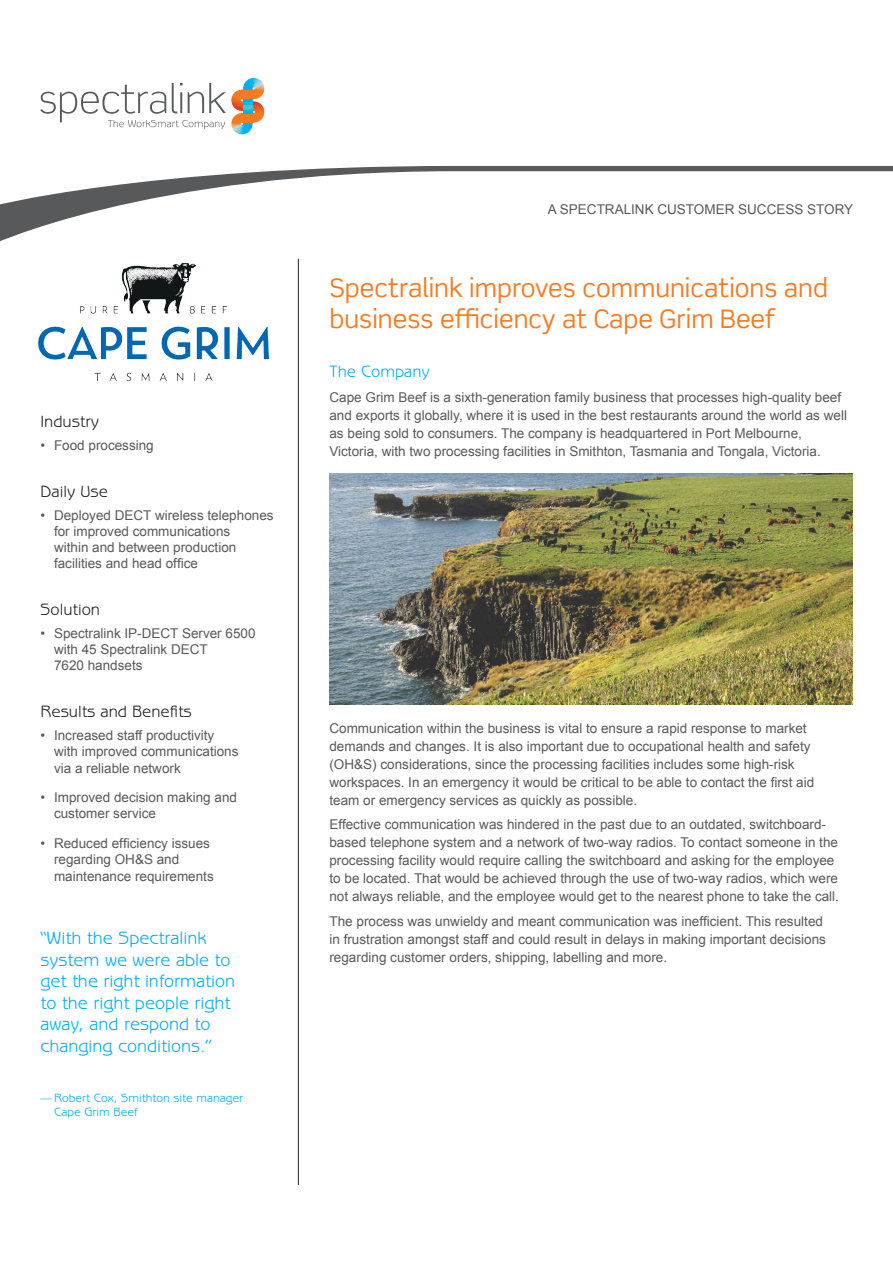
<style>
.page{position:relative;width:893px;height:1263px;background:#fff}
.page>*{position:absolute;margin:0;border:0;box-sizing:border-box;transform-origin:0 0}
.t1{font:25.5px/30.6px "Scene Std";color:#f47b20}
.t2{font:18px/21.6px "Benguiat Gothic Std";color:#00aeef}
.t3{font:16.5px "Benguiat Gothic Std";color:#231f20}
.t4{font:16.5px "Benguiat Gothic Std";color:#00aeef}
.t5{font:13.5px/18px "Arial";color:#58595b}
.t6{font:12px/14.4px "Benguiat Gothic Std";color:#00aeef}
</style>
<div class="page">
<svg style="left:40px;top:78px;width:225px;height:57px"></svg>
<svg style="left:0;top:166px;width:893px;height:76px"></svg>
<hr style="left:298px;top:259px;width:1px;height:926px;background:#231f20">
<img style="left:38px;top:263px;width:232px;height:119px">
<img style="left:329px;top:473px;width:523px;height:232px">
<p class="t3" style="left:40px;top:412px;width:60px">Industry</p>
<p class="t5" style="left:40px;top:436px;width:115px">• Food processing</p>
<p class="t3" style="left:40px;top:481px;width:69px">Daily Use</p>
<p class="t5" style="left:54px;top:507px;width:221px;line-height:16.2px;text-indent:-14px">• Deployed DECT wireless telephones for improved communications<br>within and between production facilities and head office</p>
<p class="t3" style="left:40px;top:600px;width:61px">Solution</p>
<p class="t5" style="left:54px;top:625px;width:203px;line-height:16.2px;text-indent:-14px">• Spectralink IP-DECT Server 6500 with 45 Spectralink DECT<br>7620 handsets</p>
<p class="t3" style="left:40px;top:702px;width:153px">Results and Benefits</p>
<p class="t5" style="left:54px;top:727px;width:186px;line-height:16.2px;text-indent:-14px">• Increased staff productivity with improved communications via a reliable network</p>
<p class="t5" style="left:54px;top:789px;width:185px;line-height:16.2px;text-indent:-14px">• Improved decision making and customer service</p>
<p class="t5" style="left:54px;top:835px;width:161px;line-height:16.2px;text-indent:-14px">• Reduced efficiency issues regarding OH&amp;S and maintenance requirements</p>
<h2 class="t2" style="left:40px;top:927px;width:196px">“With the Spectralink system we were able to get the right information to the right people right away, and respond to changing conditions.”</h2>
<p class="t6" style="left:54px;top:1090px;width:190px;text-indent:-14px">—Robert Cox, Smithton site manager<br>Cape Grim Beef</p>
<p class="t5" style="left:548px;top:200px;width:307px">A SPECTRALINK CUSTOMER SUCCESS STORY</p>
<h1 class="t1" style="left:329px;top:272px;width:500px">Spectralink improves communications and business efficiency at Cape Grim Beef</h1>
<p class="t4" style="left:329px;top:362px;width:102px">The Company</p>
<p class="t5" style="left:329px;top:388px;width:519px">Cape Grim Beef is a sixth-generation family business that processes high-quality beef and exports it globally, where it is used in the best restaurants around the world as well as being sold to consumers. The company is headquartered in Port Melbourne, Victoria, with two processing facilities in Smithton, Tasmania and Tongala, Victoria.</p>
<p class="t5" style="left:329px;top:719px;width:486px">Communication within the business is vital to ensure a rapid response to market demands and changes. It is also important due to occupational health and safety (OH&amp;S) considerations, since the processing facilities includes some high-risk workspaces. In an emergency it would be critical to be able to contact the first aid team or emergency services as quickly as possible.</p>
<p class="t5" style="left:329px;top:816px;width:511px">Effective communication was hindered in the past due to an outdated, switchboard&shy;based telephone system and a network of two-way radios. To contact someone in the processing facility would require calling the switchboard and asking for the employee to be located. That would be achieved through the use of two-way radios, which were not always reliable, and the employee would get to the nearest phone to take the call.</p>
<p class="t5" style="left:329px;top:912px;width:498px">The process was unwieldy and meant communication was inefficient. This resulted in frustration amongst staff and could result in delays in making important decisions regarding customer orders, shipping, labelling and more.</p>
</div>
